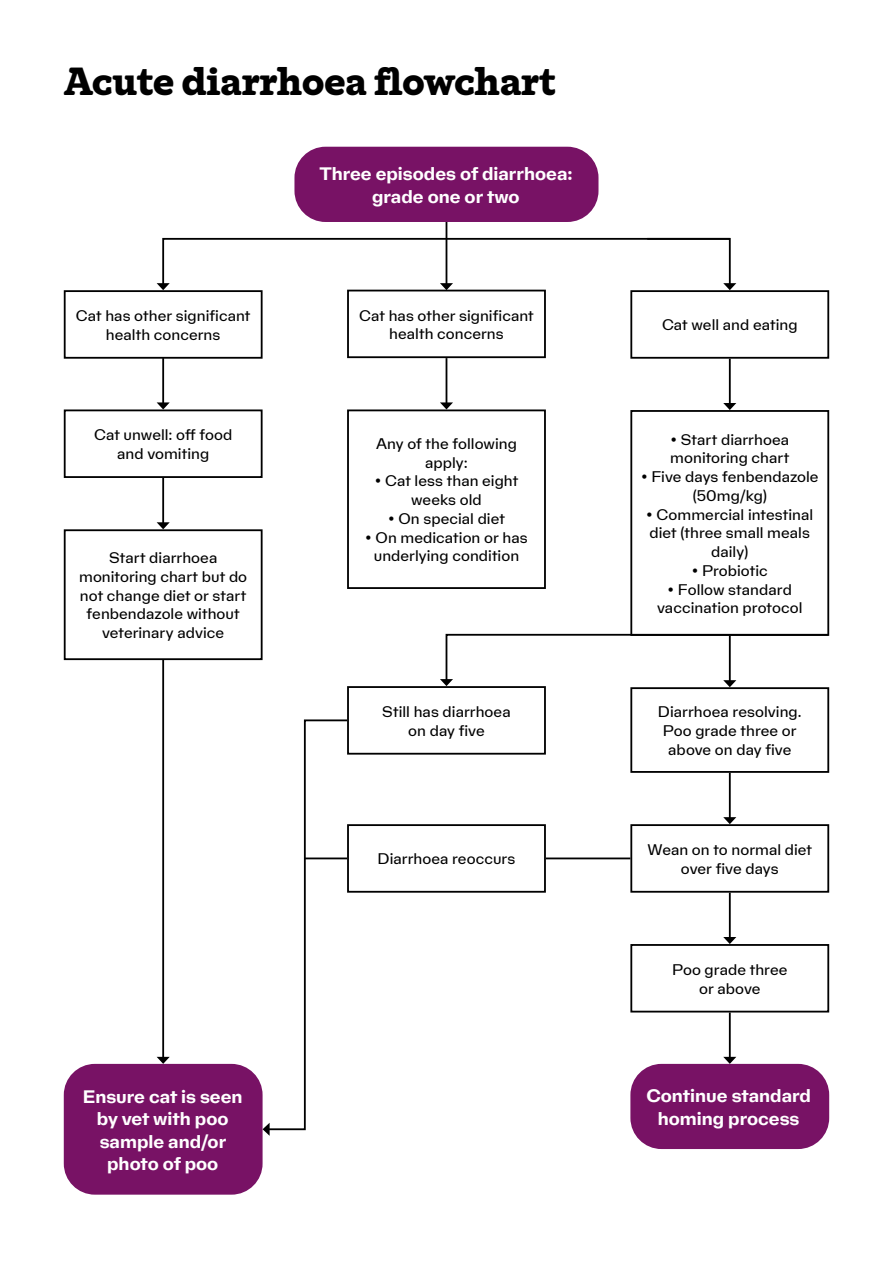
<style>
.page{position:relative;width:893px;height:1263px;background:#fff}
.page>*{position:absolute;margin:0;border:0;box-sizing:border-box;transform-origin:0 0}
.t1{font:39px "Cats Headline";color:#000}
.t2{font:18px/22.5px "Na N Metrify C Std Bld";color:#fff;text-align:center}
.t3{font:15px/18.8px "Na N Metrify C Std";letter-spacing:.005em;color:#000;text-align:center}
</style>
<div class="page">
<div style="left:64px;top:290px;width:199px;height:69px;border:2px solid #000"></div>
<hr style="left:446px;top:222px;width:1px;height:62px;background:#000">
<div style="left:294px;top:147px;width:304px;height:75px;background:#781265;border-radius:31px"></div>
<div style="left:347px;top:290px;width:199px;height:68px;border:2px solid #000"></div>
<div style="left:630px;top:290px;width:199px;height:69px;border:2px solid #000"></div>
<div style="left:64px;top:409px;width:199px;height:69px;border:2px solid #000"></div>
<div style="left:347px;top:409px;width:199px;height:180px;border:2px solid #000"></div>
<div style="left:630px;top:410px;width:199px;height:226px;border:2px solid #000"></div>
<div style="left:64px;top:529px;width:199px;height:131px;border:2px solid #000"></div>
<div style="left:64px;top:1064px;width:199px;height:131px;background:#781265;border-radius:31px"></div>
<div style="left:347px;top:686px;width:199px;height:69px;border:2px solid #000"></div>
<div style="left:630px;top:687px;width:199px;height:86px;border:2px solid #000"></div>
<div style="left:630px;top:824px;width:199px;height:69px;border:2px solid #000"></div>
<div style="left:630px;top:944px;width:199px;height:68px;border:2px solid #000"></div>
<div style="left:630px;top:1064px;width:199px;height:85px;background:#781265;border-radius:31px"></div>
<svg style="left:157px;top:237px;width:579px;height:53px"></svg>
<hr style="left:446px;top:358px;width:1px;height:46px;background:#000">
<svg style="left:440px;top:402px;width:13px;height:7px"></svg>
<hr style="left:162px;top:358px;width:2px;height:46px;background:#000">
<svg style="left:157px;top:402px;width:13px;height:7px"></svg>
<hr style="left:162px;top:478px;width:2px;height:45px;background:#000">
<svg style="left:157px;top:522px;width:13px;height:7px"></svg>
<hr style="left:729px;top:359px;width:2px;height:45px;background:#000">
<svg style="left:723px;top:403px;width:13px;height:7px"></svg>
<hr style="left:729px;top:773px;width:2px;height:45px;background:#000">
<svg style="left:723px;top:817px;width:13px;height:7px"></svg>
<hr style="left:729px;top:893px;width:2px;height:45px;background:#000">
<svg style="left:723px;top:937px;width:13px;height:7px"></svg>
<hr style="left:729px;top:1012px;width:2px;height:46px;background:#000">
<svg style="left:723px;top:1057px;width:13px;height:7px"></svg>
<hr style="left:162px;top:660px;width:2px;height:398px;background:#000">
<svg style="left:157px;top:1057px;width:13px;height:7px"></svg>
<div style="left:347px;top:824px;width:199px;height:69px;border:2px solid #000"></div>
<svg style="left:440px;top:633px;width:390px;height:54px"></svg>
<svg style="left:263px;top:718px;width:86px;height:418px"></svg>
<hr style="left:305px;top:857px;width:42px;height:2px;background:#000">
<hr style="left:546px;top:857px;width:84px;height:2px;background:#000">
<h1 class="t1" style="left:64px;top:51px;width:494px">Acute diarrhoea flowchart</h1>
<p class="t3" style="left:76px;top:306px;width:176px">Cat has other significant health concerns</p>
<p class="t2" style="left:319px;top:162px;width:255px">Three episodes of diarrhoea: grade one or two</p>
<p class="t3" style="left:359px;top:306px;width:176px">Cat has other significant health concerns</p>
<p class="t3" style="left:662px;top:316px;width:137px">Cat well and eating</p>
<p class="t3" style="left:94px;top:425px;width:140px">Cat unwell: off food and vomiting</p>
<p class="t3" style="left:376px;top:434px;width:142px">Any of the following apply:</p>
<p class="t3" style="left:375px;top:472px;width:145px">• Cat less than eight weeks old</p>
<p class="t3" style="left:388px;top:509px;width:118px">• On special diet</p>
<p class="t3" style="left:365px;top:528px;width:164px">• On medication or has underlying condition</p>
<p class="t3" style="left:79px;top:548px;width:170px">Start diarrhoea monitoring chart but do not change diet or start fenbendazole without veterinary advice</p>
<p class="t3" style="left:670px;top:430px;width:121px;text-align:left">• Start diarrhoea monitoring chart</p>
<p class="t3" style="left:641px;top:467px;width:179px">• Five days fenbendazole (50mg/kg)</p>
<p class="t3" style="left:646px;top:505px;width:169px">• Commercial intestinal diet (three small meals daily)</p>
<p class="t3" style="left:692px;top:561px;width:77px">• Probiotic</p>
<p class="t3" style="left:657px;top:580px;width:147px">• Follow standard vaccination protocol</p>
<p class="t3" style="left:382px;top:702px;width:130px">Still has diarrhoea on day five</p>
<p class="t3" style="left:658px;top:702px;width:145px">Diarrhoea resolving.<br>Poo grade three or above on day five</p>
<p class="t2" style="left:83px;top:1085px;width:161px">Ensure cat is seen by vet with poo sample and/or photo of poo</p>
<p class="t3" style="left:378px;top:850px;width:139px">Diarrhoea reoccurs</p>
<p class="t3" style="left:647px;top:840px;width:166px">Wean on to normal diet over five days</p>
<p class="t3" style="left:672px;top:960px;width:117px">Poo grade three or above</p>
<p class="t2" style="left:646px;top:1084px;width:166px">Continue standard homing process</p>
</div>
